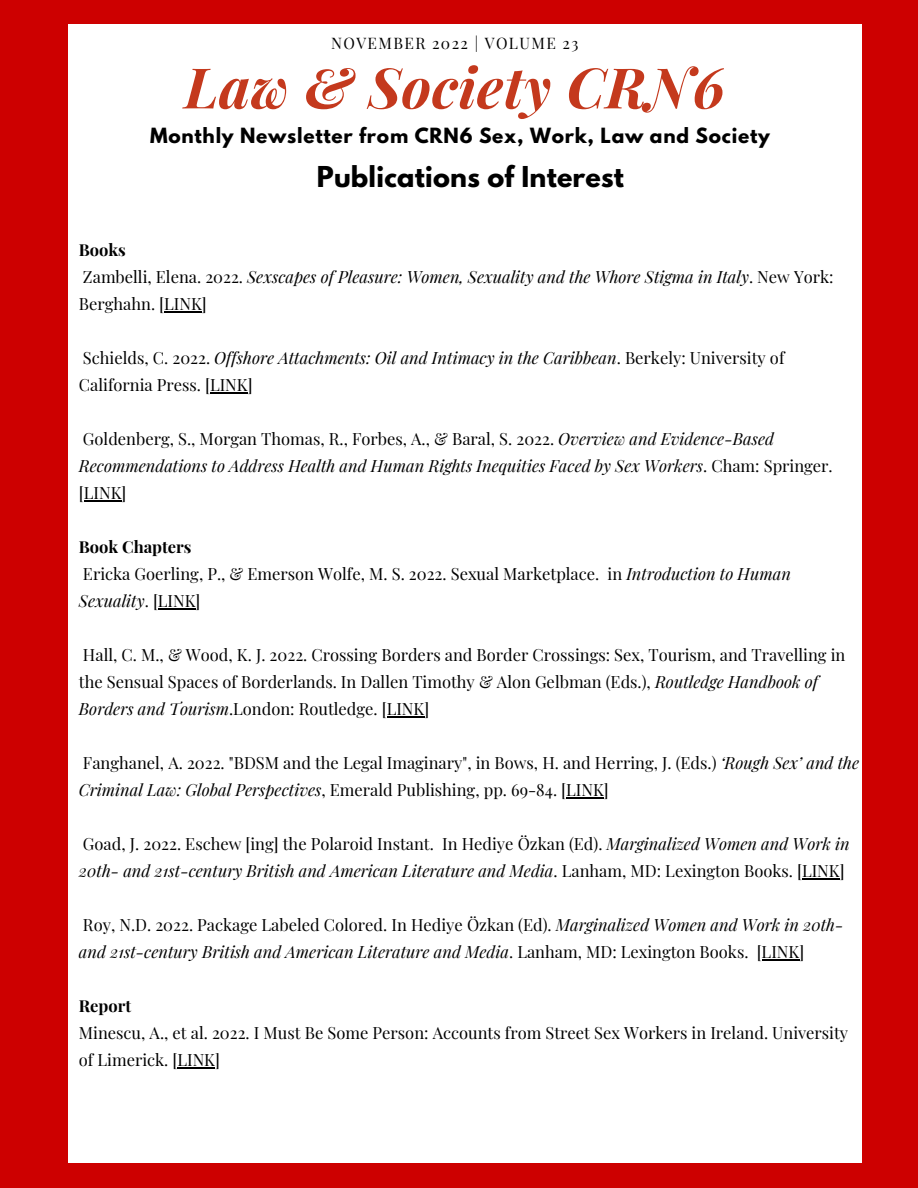
<style>
.page{position:relative;width:918px;height:1188px;background:#cd0000}
.page>*{position:absolute;margin:0;border:0;box-sizing:border-box;transform-origin:0 0}
.t1{font:italic 700 56.1px "Playfair Display";letter-spacing:.01em;color:#c4391d}
.t2{font:700 25.5px "League Spartan";letter-spacing:.01em;color:#000}
.t3{font:700 18.6px "League Spartan";letter-spacing:.04em;color:#000}
.t4{font:16.5px/27px "Playfair Display";color:#000}
.t5{font:italic 16.5px/27px "Playfair Display";color:#000}
.t6{font:700 16.5px "Playfair Display";color:#000}
.t7{font:15.6px "Playfair Display";letter-spacing:.09em;color:#000}
.s1{font-weight:700;font-style:normal}
.s2{font-style:normal}
.s3{font-style:italic}
.s4{font-weight:700}
</style>
<div class="page">
<div style="left:69px;top:25px;width:793px;height:1138px;background:#fff"></div>
<hr style="left:164px;top:311px;width:38px;height:1px;background:#000">
<hr style="left:210px;top:392px;width:38px;height:1px;background:#000">
<hr style="left:84px;top:500px;width:37px;height:1px;background:#000">
<hr style="left:158px;top:608px;width:38px;height:1px;background:#000">
<hr style="left:387px;top:716px;width:37px;height:1px;background:#000">
<hr style="left:566px;top:797px;width:38px;height:1px;background:#000">
<hr style="left:802px;top:878px;width:38px;height:1px;background:#000">
<hr style="left:762px;top:959px;width:37px;height:1px;background:#000">
<hr style="left:177px;top:1067px;width:38px;height:1px;background:#000">
<p class="t7" style="left:331px;top:32px;width:249px">NOVEMBER 2022 | VOLUME 23</p>
<h1 class="t1" style="left:185px;top:48px;width:542px">Law &amp; Society CRN6</h1>
<p class="t3" style="left:150px;top:126px;width:621px">Monthly Newsletter from CRN6 Sex, Work, Law and Society</p>
<h2 class="t2" style="left:317px;top:164px;width:309px">Publications of Interest</h2>
<p class="t5" style="left:79px;top:236px;width:756px"><span class="s1">Books<br></span><span class="s2">Zambelli, Elena. 2022.</span> Sexscapes of Pleasure: Women, Sexuality and the Whore Stigma in Italy<span class="s2">. New York:<br>Berghahn. [LINK]</span></p>
<p class="t4" style="left:79px;top:344px;width:707px">Schields, C. 2022. <span class="s3">Offshore Attachments: Oil and Intimacy in the Caribbean</span>. Berkely: University of<br>California Press. [LINK]</p>
<p class="t5" style="left:79px;top:425px;width:755px"><span class="s2">Goldenberg, S., Morgan Thomas, R., Forbes, A., &amp; Baral, S. 2022.</span> Overview and Evidence-Based<br>Recommendations to Address Health and Human Rights Inequities Faced by Sex Workers<span class="s2">. Cham: Springer. [LINK]</span></p>
<p class="t4" style="left:79px;top:533px;width:714px"><span class="s4">Book Chapters<br></span>Ericka Goerling, P., &amp; Emerson Wolfe, M. S. 2022. Sexual Marketplace. in <span class="s3">Introduction to Human<br>Sexuality</span>. [LINK]</p>
<p class="t4" style="left:79px;top:641px;width:768px">Hall, C. M., &amp; Wood, K. J. 2022. Crossing Borders and Border Crossings: Sex, Tourism, and Travelling in the Sensual Spaces of Borderlands. In Dallen Timothy &amp; Alon Gelbman (Eds.), <span class="s3">Routledge Handbook of<br>Borders and Tourism</span>.London: Routledge. [LINK]</p>
<p class="t4" style="left:79px;top:749px;width:782px">Fanghanel, A. 2022. "BDSM and the Legal Imaginary", in Bows, H. and Herring, J. (Eds.) <span class="s3">‘Rough Sex’ and the<br>Criminal Law: Global Perspectives</span>, Emerald Publishing, pp. 69-84. [LINK]</p>
<p class="t4" style="left:79px;top:830px;width:772px">Goad, J. 2022. Eschew [ing] the Polaroid Instant. In Hediye Özkan (Ed). <span class="s3">Marginalized Women and Work in<br>20th- and 21st-century British and American Literature and Media</span>. Lanham, MD: Lexington Books. [LINK]</p>
<p class="t4" style="left:79px;top:911px;width:766px">Roy, N.D. 2022. Package Labeled Colored. In Hediye Özkan (Ed). <span class="s3">Marginalized Women and Work in 20th&shy;and 21st-century British and American Literature and Media</span>. Lanham, MD: Lexington Books. [LINK]</p>
<p class="t6" style="left:79px;top:994px;width:54px">Report</p>
<p class="t4" style="left:79px;top:1019px;width:771px">Minescu, A., et al. 2022. I Must Be Some Person: Accounts from Street Sex Workers in Ireland. University of Limerick. [LINK]</p>
</div>
